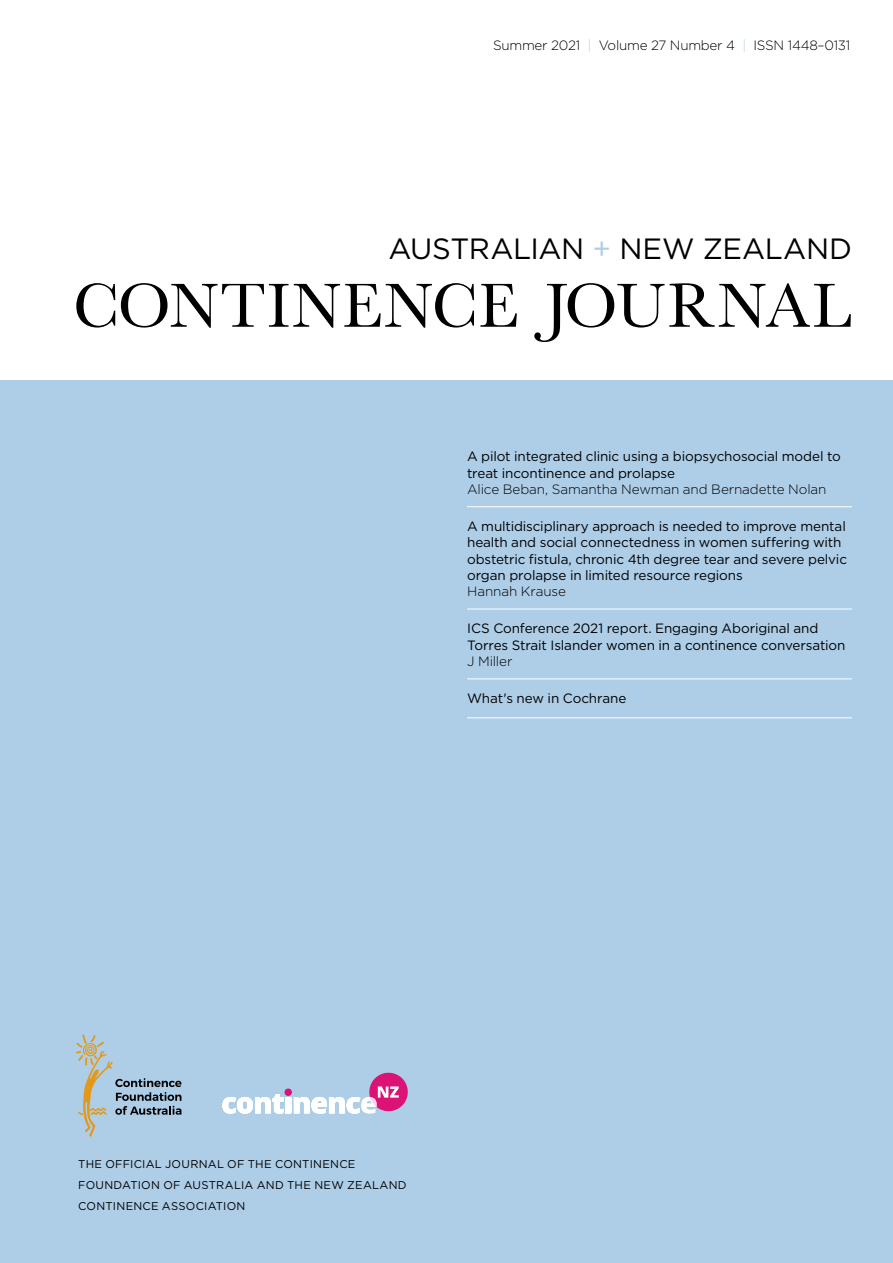
<style>
.page{position:relative;width:893px;height:1263px;background:#fff}
.page>*{position:absolute;margin:0;border:0;box-sizing:border-box;transform-origin:0 0}
.t1{font:64.65px "Baskerville";letter-spacing:.02em;color:#000}
.t2{font:29.25px "Gotham";letter-spacing:-.015em;color:#000}
.t3{font:13.5px/16.2px "Gotham";letter-spacing:-.01em;color:#000}
.t4{font:300 13.5px "Gotham";letter-spacing:-.015em;color:#000}
.t5{font:11.25px/21px "Gotham";letter-spacing:.02em;color:#000}
.s1{color:#aecee8}
</style>
<div class="page">
<div style="left:0;top:380px;width:893px;height:883px;background:#aecee8"></div>
<svg style="left:222px;top:1073px;width:186px;height:41px"></svg>
<svg style="left:76px;top:1034px;width:106px;height:103px"></svg>
<hr style="left:467px;top:506px;width:385px;height:1px;background:#fff">
<hr style="left:467px;top:609px;width:385px;height:1px;background:#fff">
<hr style="left:467px;top:679px;width:385px;height:1px;background:#fff">
<hr style="left:467px;top:717px;width:385px;height:1px;background:#fff">
<p class="t4" style="left:493px;top:38px;width:359px">Summer 2021 <span class="s1">|</span> Volume 27 Number 4 <span class="s1">|</span> ISSN 1448–0131</p>
<h2 class="t2" style="left:388px;top:232px;width:465px">AUSTRALIAN <span class="s1">+</span> NEW ZEALAND</h2>
<h1 class="t1" style="left:73px;top:265px;width:780px">CONTINENCE JOURNAL</h1>
<p class="t3" style="left:467px;top:448px;width:375px">A pilot integrated clinic using a biopsychosocial model to treat incontinence and prolapse</p>
<p class="t4" style="left:467px;top:482px;width:361px">Alice Beban, Samantha Newman and Bernadette Nolan</p>
<p class="t3" style="left:467px;top:518px;width:381px">A multidisciplinary approach is needed to improve mental health and social connectedness in women suffering with obstetric fistula, chronic 4th degree tear and severe pelvic organ prolapse in limited resource regions</p>
<p class="t4" style="left:467px;top:584px;width:100px">Hannah Krause</p>
<p class="t3" style="left:467px;top:620px;width:380px">ICS Conference 2021 report. Engaging Aboriginal and<br>Torres Strait Islander women in a continence conversation</p>
<p class="t4" style="left:467px;top:654px;width:47px">J Miller</p>
<p class="t3" style="left:467px;top:690px;width:161px">What's new in Cochrane</p>
<p class="t5" style="left:78px;top:1153px;width:330px">THE OFFICIAL JOURNAL OF THE CONTINENCE<br>FOUNDATION OF AUSTRALIA AND THE NEW ZEALAND<br>CONTINENCE ASSOCIATION</p>
</div>
